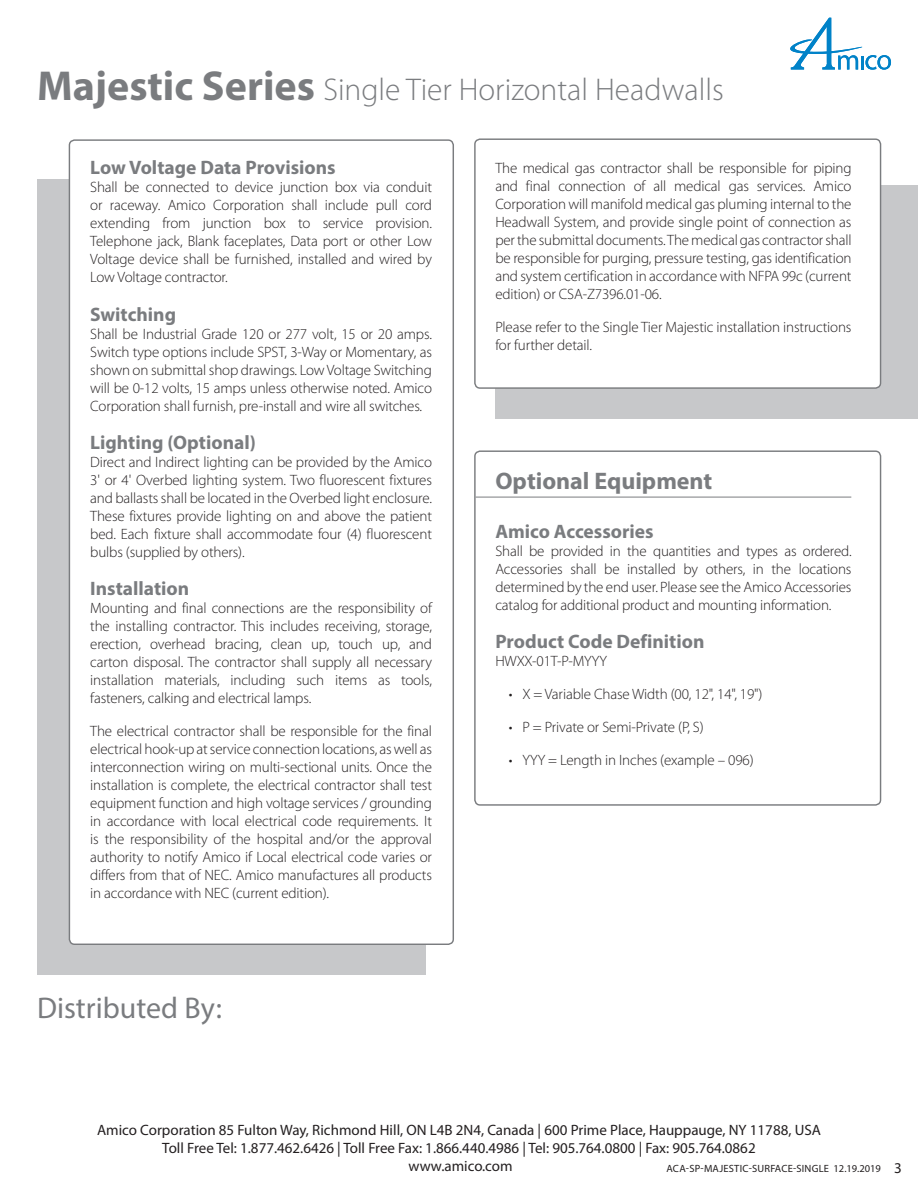
<style>
.page{position:relative;width:918px;height:1188px;background:#fff}
.page>*{position:absolute;margin:0;border:0;box-sizing:border-box;transform-origin:0 0}
.main_head_2{font:300 31.5px "Myriad Pro";color:#7a7c7f}
.t1{font:30px "Myriad Pro";color:#7a7c7f}
.box_heading{font:700 24px "Myriad Pro";color:#7a7c7f}
.box_subheading{font:700 19.5px "Myriad Pro";color:#7a7c7f}
.main_text{font:300 15px/18px "Myriad Pro";letter-spacing:-.01em;color:#231f20;text-align:justify}
.spec_sheet_footer{font:15px "Myriad Pro";color:#231f20}
.Body_Text_2{font:15px "Myriad Pro";color:#231f20}
.spec_sheet_code{font:10.5px "Myriad Pro";letter-spacing:.02em;color:#231f20}
.s1{font-weight:700;font-size:42px}
</style>
<div class="page">
<svg style="left:790px;top:18px;width:101px;height:52px"></svg>
<div style="left:37px;top:179px;width:388px;height:795px;background:#c7c8ca"></div>
<div style="left:69px;top:140px;width:384px;height:804px;background:#fff;border-radius:5px"></div>
<div style="left:495px;top:185px;width:423px;height:233px;background:#c7c8ca"></div>
<div style="left:475px;top:139px;width:406px;height:249px;background:#fff;border-radius:5px"></div>
<div style="left:474px;top:138px;width:407px;height:251px;border:1px solid #7a7c7f;border-radius:5px"></div>
<div style="left:474px;top:450px;width:407px;height:356px;border:1px solid #7a7c7f;border-radius:5px"></div>
<hr style="left:476px;top:497px;width:375px;height:1px;background:#7a7c7f">
<p class="main_head_2" style="left:37px;top:71px;width:688px"><span class="s1">Majestic Series</span> Single Tier Horizontal Headwalls</p>
<p class="box_subheading" style="left:90px;top:155px;width:247px">Low Voltage Data Provisions</p>
<p class="main_text" style="left:90px;top:178px;width:343px">Shall be connected to device junction box via conduit or raceway. Amico Corporation shall include pull cord extending from junction box to service provision.<br>Telephone jack, Blank faceplates, Data port or other Low Voltage device shall be furnished, installed and wired by Low Voltage contractor.</p>
<p class="box_subheading" style="left:90px;top:301px;width:87px">Switching</p>
<p class="main_text" style="left:90px;top:324px;width:343px">Shall be Industrial Grade 120 or 277 volt, 15 or 20 amps.<br>Switch type options include SPST, 3-Way or Momentary, as shown on submittal shop drawings. Low Voltage Switching will be 0-12 volts, 15 amps unless otherwise noted. Amico Corporation shall furnish, pre-install and wire all switches.</p>
<p class="box_subheading" style="left:90px;top:430px;width:167px">Lighting (Optional)</p>
<p class="main_text" style="left:90px;top:453px;width:343px">Direct and Indirect lighting can be provided by the Amico 3' or 4' Overbed lighting system. Two fluorescent fixtures and ballasts shall be located in the Overbed light enclosure.<br>These fixtures provide lighting on and above the patient bed. Each fixture shall accommodate four (4) fluorescent bulbs (supplied by others).</p>
<p class="box_subheading" style="left:90px;top:576px;width:100px">Installation</p>
<p class="main_text" style="left:90px;top:599px;width:343px">Mounting and final connections are the responsibility of the installing contractor. This includes receiving, storage, erection, overhead bracing, clean up, touch up, and carton disposal. The contractor shall supply all necessary installation materials, including such items as tools, fasteners, calking and electrical lamps.</p>
<p class="main_text" style="left:90px;top:722px;width:343px">The electrical contractor shall be responsible for the final electrical hook-up at service connection locations, as well as interconnection wiring on multi-sectional units. Once the installation is complete, the electrical contractor shall test equipment function and high voltage services / grounding in accordance with local electrical code requirements. It is the responsibility of the hospital and/or the approval authority to notify Amico if Local electrical code varies or differs from that of NEC. Amico manufactures all products in accordance with NEC (current edition).</p>
<h2 class="t1" style="left:37px;top:990px;width:186px">Distributed By:</h2>
<p class="main_text" style="left:495px;top:159px;width:358px">The medical gas contractor shall be responsible for piping and final connection of all medical gas services. Amico Corporation will manifold medical gas pluming internal to the Headwall System, and provide single point of connection as per the submittal documents. The medical gas contractor shall be responsible for purging, pressure testing, gas identification and system certification in accordance with NFPA 99c (current edition) or CSA-Z7396.01-06.</p>
<p class="main_text" style="left:495px;top:318px;width:358px">Please refer to the Single Tier Majestic installation instructions for further detail.</p>
<p class="box_heading" style="left:495px;top:466px;width:219px">Optional Equipment</p>
<p class="box_subheading" style="left:495px;top:518px;width:160px">Amico Accessories</p>
<p class="main_text" style="left:495px;top:542px;width:358px">Shall be provided in the quantities and types as ordered.<br>Accessories shall be installed by others, in the locations determined by the end user. Please see the Amico Accessories catalog for additional product and mounting information.</p>
<p class="box_subheading" style="left:495px;top:629px;width:211px">Product Code Definition</p>
<p class="main_text" style="left:495px;top:652px;width:113px">HWXX-01T-P-MYYY</p>
<p class="main_text" style="left:509px;top:685px;width:255px">• X = Variable Chase Width (00, 12", 14", 19")</p>
<p class="main_text" style="left:509px;top:718px;width:196px">• P = Private or Semi-Private (P, S)</p>
<p class="main_text" style="left:509px;top:751px;width:246px">• YYY = Length in Inches (example – 096)</p>
<p class="spec_sheet_footer" style="left:97px;top:1120px;width:725px">Amico Corporation 85 Fulton Way, Richmond Hill, ON L4B 2N4, Canada | 600 Prime Place, Hauppauge, NY 11788, USA</p>
<p class="spec_sheet_footer" style="left:162px;top:1138px;width:595px">Toll Free Tel: 1.877.462.6426 | Toll Free Fax: 1.866.440.4986 | Tel: 905.764.0800 | Fax: 905.764.0862</p>
<p class="spec_sheet_footer" style="left:408px;top:1156px;width:106px">www.amico.com</p>
<p class="spec_sheet_code" style="left:667px;top:1162px;width:216px">ACA-SP-MAJESTIC-SURFACE-SINGLE 12.19.2019</p>
<p class="Body_Text_2" style="left:894px;top:1159px;width:9px">3</p>
</div>
